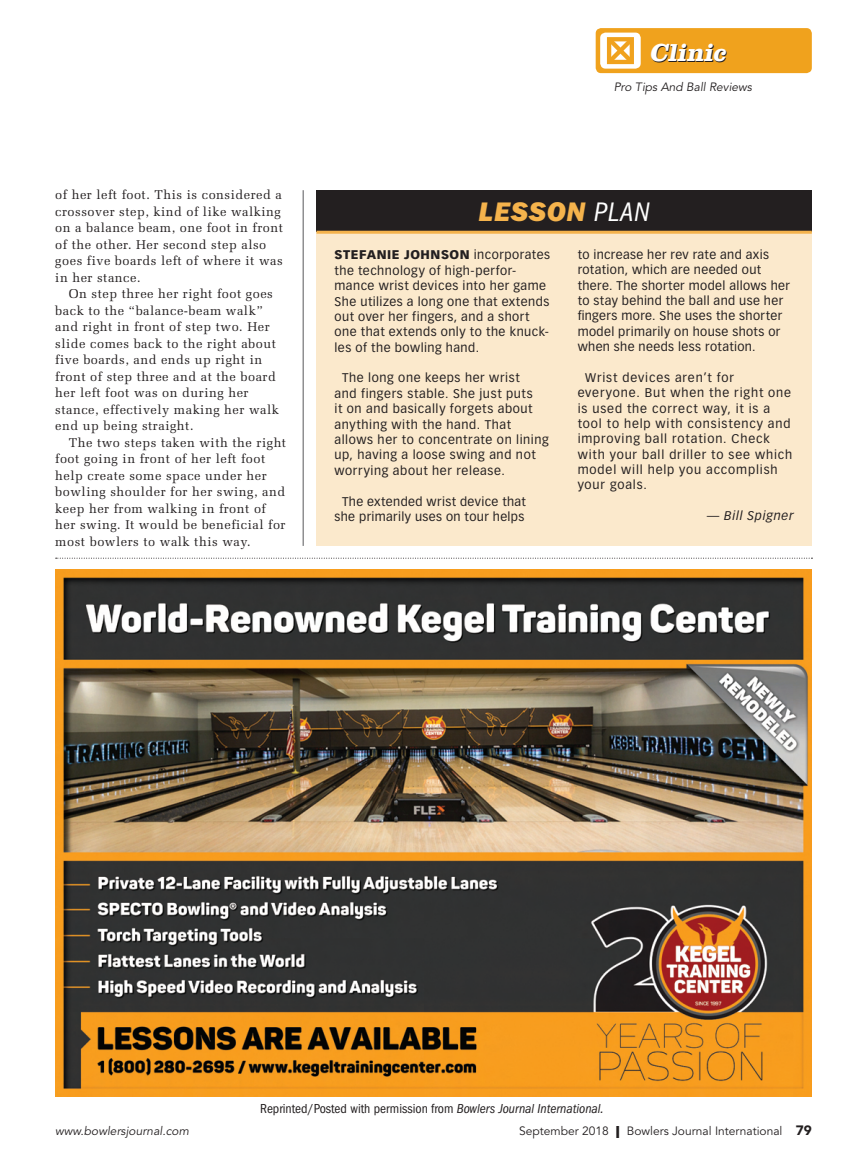
<style>
.page{position:relative;width:863px;height:1161px;background:#fff}
.page>*{position:absolute;margin:0;border:0;box-sizing:border-box;transform-origin:0 0}
.t1{font:italic 800 27.75px "Franklin Gothic";letter-spacing:.03em;color:#f5b34c}
.t2{font:italic 700 25.5px "Clarendon";color:#fff}
.t3{font:condensed 13.5px "Franklin Gothic";color:#231f20}
.t4{font:12.75px/16.5px "Melior";letter-spacing:.04em;color:#231f20}
.t5{font:12.3px/15.3px "Vectora LH";letter-spacing:.045em;color:#231f20}
.t6{font:12.3px/15.3px "Vectora LH";letter-spacing:.07em;color:#231f20}
.t7{font:italic 12.3px "Vectora LH";letter-spacing:.055em;color:#231f20}
.t8{font:italic 12px "Avenir";color:#231f20}
.t9{font:12px "Avenir";color:#231f20}
.s1{font-weight:400;font-stretch:condensed;color:#fff}
.s2{font-weight:900}
.s3{font-style:italic}
.s4{font-weight:900;font-size:13.5px}
</style>
<div class="page">
<img style="left:55px;top:569px;width:756px;height:527px">
<div style="left:595px;top:28px;width:216px;height:45px;background:#f0a21d;border-radius:5px"></div>
<div style="left:600px;top:33px;width:40px;height:36px;background:#fff;border-radius:5px"></div>
<svg style="left:606px;top:37px;width:28px;height:28px"></svg>
<div style="left:316px;top:190px;width:495px;height:356px;background:#fbe9cc"></div>
<div style="left:316px;top:190px;width:495px;height:41px;background:#231f20"></div>
<hr style="left:316px;top:231px;width:495px;height:3px;background:#f5b34c">
<hr style="left:303px;top:190px;width:1px;height:356px;background:#57585a">
<svg style="left:56px;top:557px;width:756px;height:1px"></svg>
<h2 class="t2" style="left:649px;top:44px;width:82px">Clinic</h2>
<p class="t4" style="left:55px;top:188px;width:229px">of her left foot. This is considered a crossover step, kind of like walking on a balance beam, one foot in front of the other. Her second step also goes five boards left of where it was in her stance.</p>
<p class="t4" style="left:55px;top:287px;width:225px;text-indent:14px">On step three her right foot goes back to the “balance-beam walk” and right in front of step two. Her slide comes back to the right about five boards, and ends up right in front of step three and at the board her left foot was on during her stance, effectively making her walk end up being straight.</p>
<p class="t4" style="left:55px;top:435px;width:232px;text-indent:14px">The two steps taken with the right foot going in front of her left foot help create some space under her bowling shoulder for her swing, and keep her from walking in front of her swing. It would be beneficial for most bowlers to walk this way.</p>
<p class="t8" style="left:613px;top:82px;width:140px">Pro Tips And Ball Reviews</p>
<h1 class="t1" style="left:478px;top:203px;width:172px">LESSON <span class="s1">PLAN</span></h1>
<p class="t5" style="left:334px;top:248px;width:217px"><span class="s2">STEFANIE JOHNSON</span> incorporates the technology of high-perfor&shy;mance wrist devices into her game<br>She utilizes a long one that extends out over her fingers, and a short one that extends only to the knuck&shy;les of the bowling hand.</p>
<p class="t5" style="left:334px;top:371px;width:216px;text-indent:7px">The long one keeps her wrist<br>and fingers stable. She just puts<br>it on and basically forgets about anything with the hand. That allows her to concentrate on lining up, having a loose swing and not worrying about her release.</p>
<p class="t5" style="left:334px;top:494px;width:193px;text-align:right">The extended wrist device that she primarily uses on tour helps</p>
<p class="t5" style="left:577px;top:247px;width:214px">to increase her rev rate and axis rotation, which are needed out there. The shorter model allows her to stay behind the ball and use her fingers more. She uses the shorter model primarily on house shots or when she needs less rotation.</p>
<p class="t6" style="left:577px;top:370px;width:216px;text-indent:7px">Wrist devices aren’t for everyone. But when the right one is used the correct way, it is a tool to help with consistency and improving ball rotation. Check with your ball driller to see which model will help you accomplish your goals.</p>
<p class="t7" style="left:707px;top:510px;width:88px">— Bill Spigner</p>
<p class="t3" style="left:260px;top:1103px;width:345px">Reprinted/Posted with permission from <span class="s3">Bowlers Journal International.</span></p>
<p class="t8" style="left:55px;top:1125px;width:135px">www.bowlersjournal.com</p>
<p class="t9" style="left:519px;top:1125px;width:294px">September 2018 <span class="s2">|</span> Bowlers Journal International <span class="s4">79</span></p>
</div>
